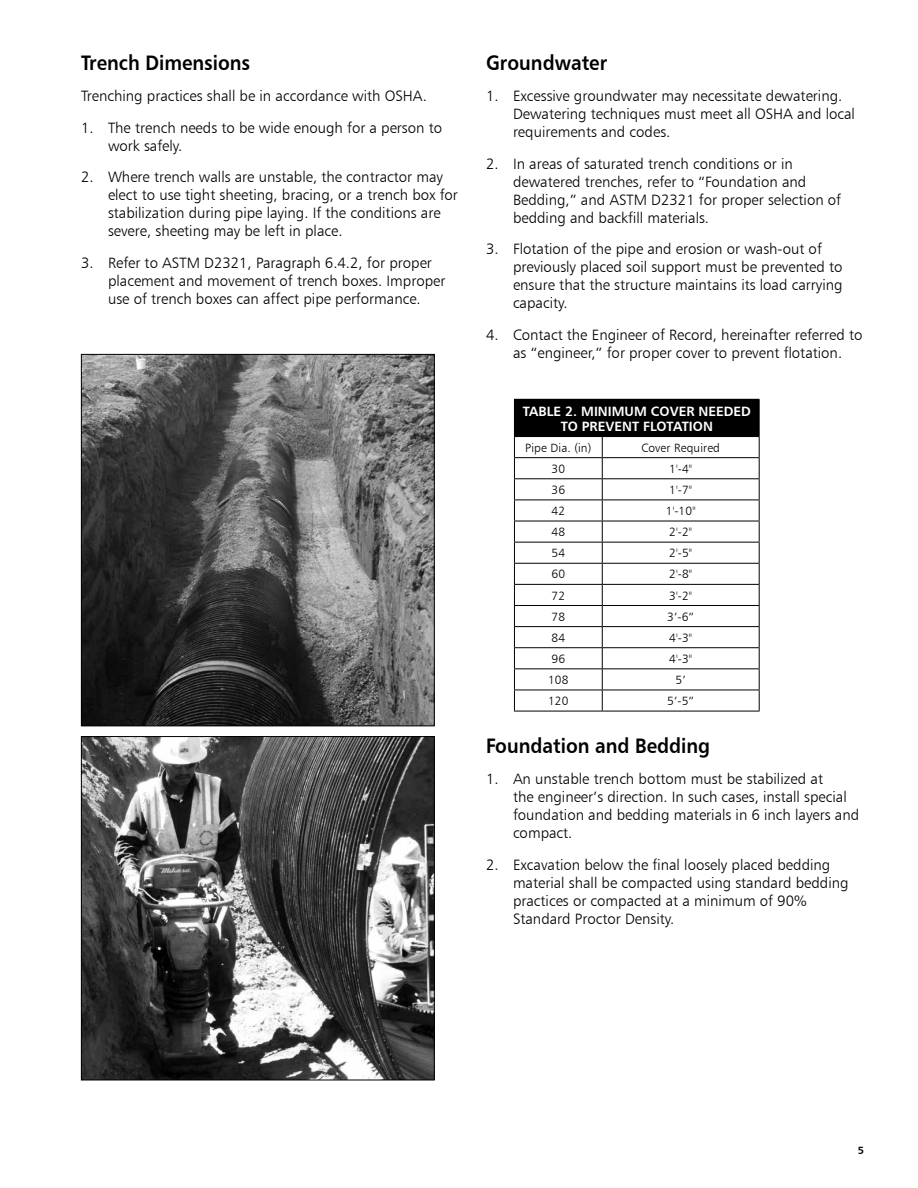
<style>
.page{position:relative;width:918px;height:1188px;background:#fff}
.page>*{position:absolute;margin:0;border:0;box-sizing:border-box;transform-origin:0 0}
.t1{font:21px "Humanist 777 BT Bold B";color:#000;scale:.9 1}
.t2{font:15px/18px "Humanist 777 BT Light B";color:#000}
.t3{font:13.5px/15px "Humanist 777 BT Bold B";color:#fff;text-align:center}
.t4{font:12px "Humanist 777 BT Light B";letter-spacing:.01em;color:#000}
.t5{font:10.5px "Humanist 777 BT Bold B";color:#000}
</style>
<div class="page">
<img style="left:83px;top:356px;width:350px;height:368px">
<div style="left:81px;top:354px;width:354px;height:372px;border:1px solid #000"></div>
<img style="left:83px;top:738px;width:350px;height:340px">
<div style="left:81px;top:736px;width:354px;height:344px;border:1px solid #000"></div>
<div style="left:514px;top:399px;width:245px;height:38px;background:#000"></div>
<hr style="left:602px;top:399px;width:158px;height:1px;background:#000">
<hr style="left:759px;top:400px;width:1px;height:36px;background:#000">
<svg style="left:514px;top:437px;width:1px;height:274px"></svg>
<hr style="left:602px;top:436px;width:158px;height:1px;background:#000">
<svg style="left:602px;top:437px;width:1px;height:274px"></svg>
<svg style="left:759px;top:437px;width:1px;height:274px"></svg>
<hr style="left:514px;top:457px;width:88px;height:1px;background:#000">
<hr style="left:602px;top:457px;width:158px;height:1px;background:#000">
<hr style="left:514px;top:478px;width:88px;height:1px;background:#000">
<hr style="left:602px;top:478px;width:158px;height:1px;background:#000">
<hr style="left:514px;top:500px;width:88px;height:1px;background:#000">
<hr style="left:602px;top:500px;width:158px;height:1px;background:#000">
<hr style="left:514px;top:521px;width:88px;height:1px;background:#000">
<hr style="left:602px;top:521px;width:158px;height:1px;background:#000">
<hr style="left:514px;top:542px;width:88px;height:1px;background:#000">
<hr style="left:602px;top:542px;width:158px;height:1px;background:#000">
<hr style="left:514px;top:563px;width:88px;height:1px;background:#000">
<hr style="left:602px;top:563px;width:158px;height:1px;background:#000">
<hr style="left:514px;top:584px;width:88px;height:1px;background:#000">
<hr style="left:602px;top:584px;width:158px;height:1px;background:#000">
<hr style="left:514px;top:605px;width:88px;height:1px;background:#000">
<hr style="left:602px;top:605px;width:158px;height:1px;background:#000">
<hr style="left:514px;top:626px;width:88px;height:1px;background:#000">
<hr style="left:602px;top:626px;width:158px;height:1px;background:#000">
<hr style="left:514px;top:647px;width:88px;height:1px;background:#000">
<hr style="left:602px;top:647px;width:158px;height:1px;background:#000">
<hr style="left:514px;top:668px;width:88px;height:1px;background:#000">
<hr style="left:602px;top:668px;width:158px;height:1px;background:#000">
<hr style="left:514px;top:690px;width:88px;height:1px;background:#000">
<hr style="left:602px;top:690px;width:158px;height:1px;background:#000">
<hr style="left:514px;top:711px;width:88px;height:1px;background:#000">
<hr style="left:602px;top:711px;width:158px;height:1px;background:#000">
<h1 class="t1" style="left:81px;top:49px;width:190px">Trench Dimensions</h1>
<p class="t2" style="left:81px;top:87px;width:348px">Trenching practices shall be in accordance with OSHA.</p>
<p class="t2" style="left:108px;top:119px;width:336px;text-indent:-27px">1. The trench needs to be wide enough for a person to work safely.</p>
<p class="t2" style="left:108px;top:168px;width:351px;text-indent:-27px">2. Where trench walls are unstable, the contractor may elect to use tight sheeting, bracing, or a trench box for stabilization during pipe laying. If the conditions are severe, sheeting may be left in place.</p>
<p class="t2" style="left:108px;top:254px;width:339px;text-indent:-27px">3. Refer to ASTM D2321, Paragraph 6.4.2, for proper placement and movement of trench boxes. Improper use of trench boxes can affect pipe performance.</p>
<h1 class="t1" style="left:486px;top:49px;width:136px">Groundwater</h1>
<p class="t2" style="left:513px;top:87px;width:344px;text-indent:-27px">1. Excessive groundwater may necessitate dewatering.<br>Dewatering techniques must meet all OSHA and local requirements and codes.</p>
<p class="t2" style="left:513px;top:155px;width:330px;text-indent:-27px">2. In areas of saturated trench conditions or in dewatered trenches, refer to “Foundation and Bedding,” and ASTM D2321 for proper selection of bedding and backfill materials.</p>
<p class="t2" style="left:513px;top:240px;width:331px;text-indent:-27px">3. Flotation of the pipe and erosion or wash-out of previously placed soil support must be prevented to ensure that the structure maintains its load carrying capacity.</p>
<p class="t2" style="left:486px;top:326px;width:378px;text-align:center">4. Contact the Engineer of Record, hereinafter referred to as “engineer,” for proper cover to prevent flotation.</p>
<p class="t3" style="left:523px;top:403px;width:230px">TABLE 2. MINIMUM COVER NEEDED<br>TO PREVENT FLOTATION</p>
<p class="t4" style="left:525px;top:440px;width:68px">Pipe Dia. (in)</p>
<p class="t4" style="left:641px;top:440px;width:80px">Cover Required</p>
<p class="t4" style="left:552px;top:461px;width:15px">30</p>
<p class="t4" style="left:669px;top:461px;width:24px">1'-4"</p>
<p class="t4" style="left:552px;top:482px;width:15px">36</p>
<p class="t4" style="left:669px;top:482px;width:24px">1'-7"</p>
<p class="t4" style="left:552px;top:503px;width:15px">42</p>
<p class="t4" style="left:666px;top:503px;width:31px">1'-10"</p>
<p class="t4" style="left:552px;top:525px;width:15px">48</p>
<p class="t4" style="left:669px;top:525px;width:24px">2'-2"</p>
<p class="t4" style="left:552px;top:546px;width:15px">54</p>
<p class="t4" style="left:669px;top:546px;width:24px">2'-5"</p>
<p class="t4" style="left:552px;top:567px;width:15px">60</p>
<p class="t4" style="left:669px;top:567px;width:24px">2'-8"</p>
<p class="t4" style="left:552px;top:588px;width:15px">72</p>
<p class="t4" style="left:669px;top:588px;width:24px">3'-2"</p>
<p class="t4" style="left:552px;top:609px;width:15px">78</p>
<p class="t4" style="left:667px;top:609px;width:28px">3’-6”</p>
<p class="t4" style="left:552px;top:630px;width:15px">84</p>
<p class="t4" style="left:669px;top:630px;width:24px">4'-3"</p>
<p class="t4" style="left:552px;top:651px;width:15px">96</p>
<p class="t4" style="left:669px;top:651px;width:24px">4'-3"</p>
<p class="t4" style="left:548px;top:672px;width:22px">108</p>
<p class="t4" style="left:676px;top:672px;width:12px">5’</p>
<p class="t4" style="left:548px;top:694px;width:22px">120</p>
<p class="t4" style="left:667px;top:694px;width:28px">5’-5”</p>
<h1 class="t1" style="left:486px;top:732px;width:250px">Foundation and Bedding</h1>
<p class="t2" style="left:513px;top:770px;width:348px;text-indent:-27px">1. An unstable trench bottom must be stabilized at<br>the engineer’s direction. In such cases, install special foundation and bedding materials in 6 inch layers and compact.</p>
<p class="t2" style="left:513px;top:855px;width:337px;text-indent:-27px">2. Excavation below the final loosely placed bedding material shall be compacted using standard bedding practices or compacted at a minimum of 90% Standard Proctor Density.</p>
<p class="t5" style="left:858px;top:1144px;width:8px">5</p>
</div>
